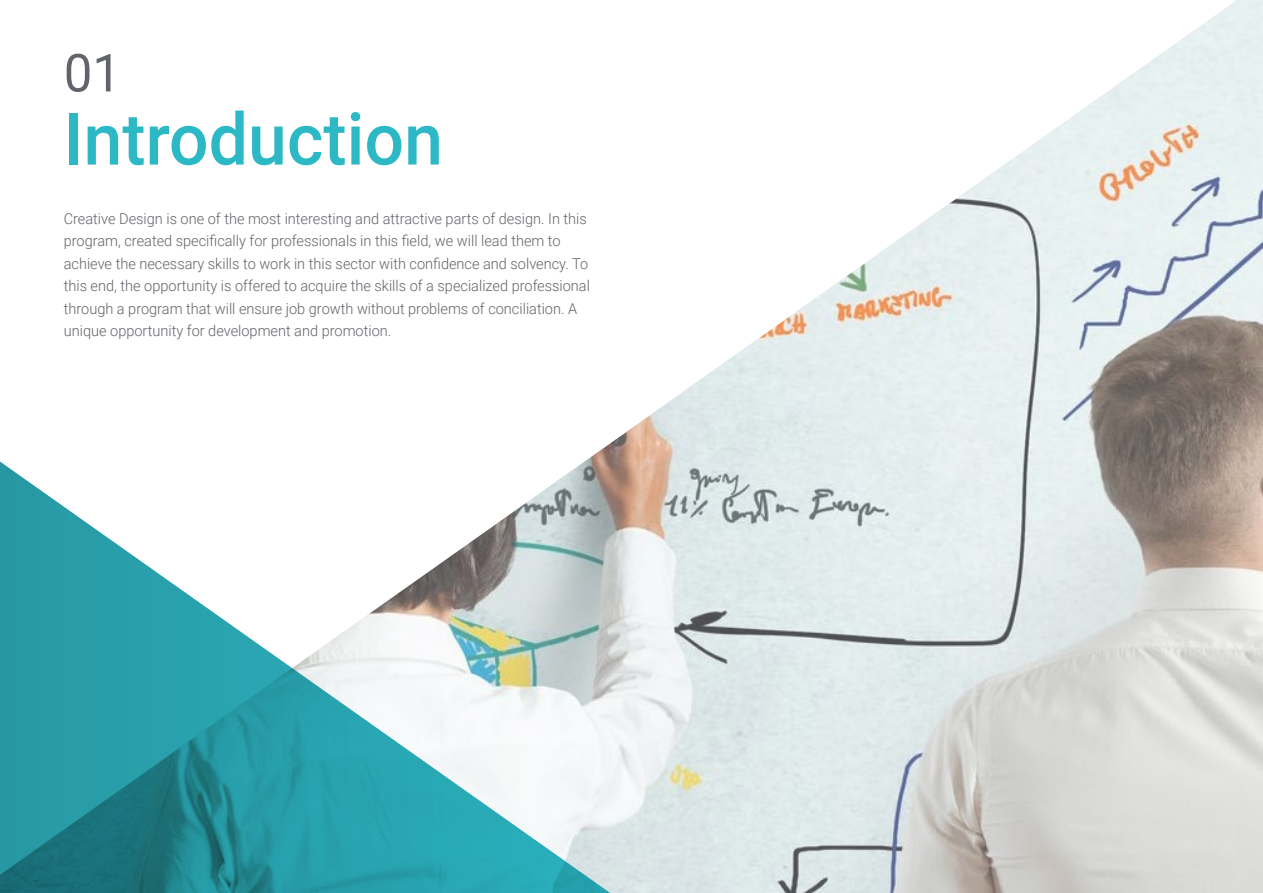
<style>
.page{position:relative;width:1263px;height:893px;background:#fff}
.page>*{position:absolute;margin:0;border:0;box-sizing:border-box;transform-origin:0 0}
.t1{font:500 72px "Roboto";color:#2db8c5}
.t2{font:52.5px "Roboto";color:#61646a}
.t3{font:300 15px/22.5px "Roboto";color:#61646a}
</style>
<div class="page">
<img style="left:606px;top:0;width:657px;height:893px">
<svg style="left:0;top:446px;width:640px;height:447px"></svg>
<h2 class="t2" style="left:64px;top:36px;width:59px">01</h2>
<h1 class="t1" style="left:64px;top:89px;width:381px">Introduction</h1>
<p class="t3" style="left:64px;top:207px;width:528px">Creative Design is one of the most interesting and attractive parts of design. In this program, created specifically for professionals in this field, we will lead them to achieve the necessary skills to work in this sector with confidence and solvency. To this end, the opportunity is offered to acquire the skills of a specialized professional through a program that will ensure job growth without problems of conciliation. A unique opportunity for development and promotion.</p>
</div>
